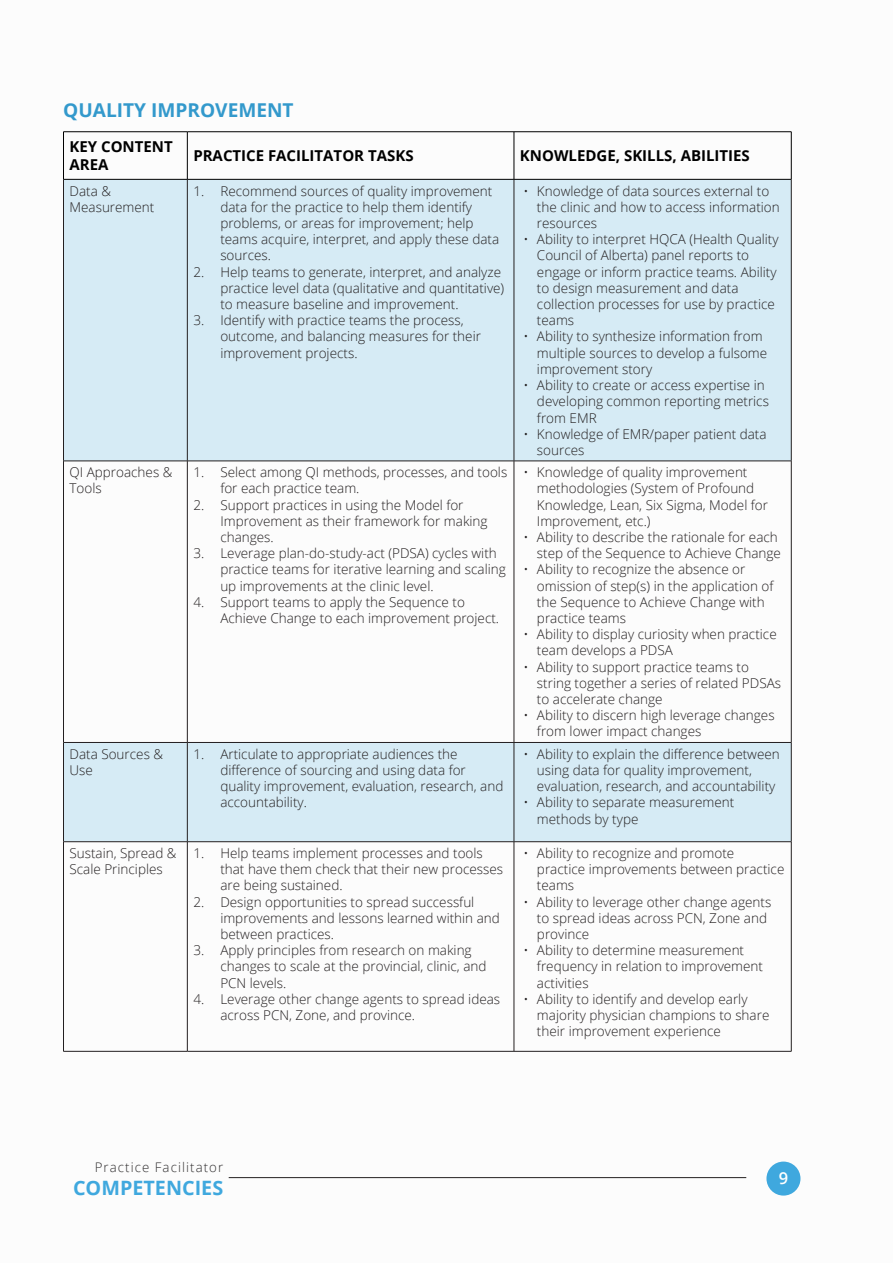
<style>
.page{position:relative;width:893px;height:1263px;background:#fff}
.page>*{position:absolute;margin:0;border:0;box-sizing:border-box;transform-origin:0 0}
.t1{font:700 19.8px "Open Sans";color:#3fa8de}
.t2{font:700 19.05px "Open Sans";color:#39c}
.t3{font:600 16.5px "Open Sans";color:#fff}
.t4{font:700 15px/18px "Open Sans";color:#000}
.t5{font:300 13.5px/16.2px "Open Sans";color:#231f20}
.t6{font:300 13.2px "Open Sans";letter-spacing:.08em;color:#312f30}
</style>
<div class="page">
<svg style="left:64px;top:180px;width:727px;height:661px;fill:#d6ebf5"></svg>
<hr style="left:63px;top:180px;width:1px;height:281px;background:#231f20">
<hr style="left:187px;top:180px;width:1px;height:281px;background:#231f20">
<hr style="left:514px;top:180px;width:1px;height:281px;background:#231f20">
<hr style="left:791px;top:180px;width:1px;height:281px;background:#231f20">
<hr style="left:63px;top:461px;width:1px;height:281px;background:#231f20">
<hr style="left:187px;top:461px;width:1px;height:281px;background:#231f20">
<hr style="left:514px;top:461px;width:1px;height:281px;background:#231f20">
<hr style="left:791px;top:461px;width:1px;height:281px;background:#231f20">
<hr style="left:63px;top:743px;width:1px;height:98px;background:#231f20">
<hr style="left:187px;top:743px;width:1px;height:98px;background:#231f20">
<hr style="left:514px;top:743px;width:1px;height:98px;background:#231f20">
<hr style="left:791px;top:743px;width:1px;height:98px;background:#231f20">
<hr style="left:63px;top:842px;width:1px;height:209px;background:#231f20">
<hr style="left:187px;top:842px;width:1px;height:209px;background:#231f20">
<hr style="left:514px;top:842px;width:1px;height:209px;background:#231f20">
<hr style="left:791px;top:842px;width:1px;height:209px;background:#231f20">
<hr style="left:63px;top:131px;width:124px;height:1px;background:#000">
<hr style="left:63px;top:132px;width:1px;height:47px;background:#000">
<hr style="left:187px;top:131px;width:327px;height:1px;background:#000">
<hr style="left:187px;top:132px;width:1px;height:47px;background:#000">
<hr style="left:514px;top:131px;width:277px;height:1px;background:#000">
<hr style="left:514px;top:132px;width:1px;height:47px;background:#000">
<hr style="left:791px;top:132px;width:1px;height:47px;background:#000">
<hr style="left:63px;top:179px;width:124px;height:1px;background:#000">
<hr style="left:187px;top:179px;width:327px;height:1px;background:#000">
<hr style="left:514px;top:179px;width:277px;height:1px;background:#000">
<hr style="left:63px;top:461px;width:124px;height:1px;background:#231f20">
<hr style="left:187px;top:461px;width:327px;height:1px;background:#231f20">
<hr style="left:514px;top:461px;width:277px;height:1px;background:#231f20">
<hr style="left:63px;top:742px;width:124px;height:1px;background:#231f20">
<hr style="left:187px;top:742px;width:327px;height:1px;background:#231f20">
<hr style="left:514px;top:742px;width:277px;height:1px;background:#231f20">
<hr style="left:63px;top:841px;width:124px;height:1px;background:#231f20">
<hr style="left:187px;top:841px;width:327px;height:1px;background:#231f20">
<hr style="left:514px;top:841px;width:277px;height:1px;background:#231f20">
<hr style="left:63px;top:1051px;width:124px;height:1px;background:#231f20">
<hr style="left:187px;top:1051px;width:327px;height:1px;background:#231f20">
<hr style="left:514px;top:1051px;width:277px;height:1px;background:#231f20">
<div style="left:766px;top:1161px;width:34px;height:34px;background:#3fa8de;border-radius:50%"></div>
<hr style="left:229px;top:1177px;width:517px;height:1px;background:#231f20">
<p class="t2" style="left:63px;top:96px;width:232px">QUALITY IMPROVEMENT</p>
<p class="t4" style="left:70px;top:137px;width:105px">KEY CONTENT<br>AREA</p>
<p class="t4" style="left:193px;top:146px;width:222px">PRACTICE FACILITATOR TASKS</p>
<p class="t4" style="left:520px;top:146px;width:231px">KNOWLEDGE, SKILLS, ABILITIES</p>
<p class="t5" style="left:70px;top:182px;width:86px">Data &amp;<br>Measurement</p>
<p class="t5" style="left:220px;top:182px;width:280px;text-indent:-27px">11. Recommend sources of quality improvement data for the practice to help them identify problems, or areas for improvement; help teams acquire, interpret, and apply these data sources.</p>
<p class="t5" style="left:220px;top:263px;width:285px;text-indent:-27px">22. Help teams to generate, interpret, and analyze practice level data (qualitative and quantitative) to measure baseline and improvement.</p>
<p class="t5" style="left:220px;top:312px;width:262px;text-indent:-27px">33. Identify with practice teams the process, outcome, and balancing measures for their improvement projects.</p>
<p class="t5" style="left:537px;top:182px;width:244px;text-indent:-14px">• Knowledge of data sources external to the clinic and how to access information resources</p>
<p class="t5" style="left:537px;top:231px;width:243px;text-indent:-14px">• Ability to interpret HQCA (Health Quality Council of Alberta) panel reports to engage or inform practice teams. Ability to design measurement and data collection processes for use by practice teams</p>
<p class="t5" style="left:537px;top:328px;width:232px;text-indent:-14px">• Ability to synthesize information from multiple sources to develop a fulsome improvement story</p>
<p class="t5" style="left:537px;top:377px;width:234px;text-indent:-14px">• Ability to create or access expertise in developing common reporting metrics from EMR</p>
<p class="t5" style="left:537px;top:425px;width:231px;text-indent:-14px">• Knowledge of EMR/paper patient data sources</p>
<p class="t5" style="left:70px;top:464px;width:104px">QI Approaches &amp;<br>Tools</p>
<p class="t5" style="left:220px;top:464px;width:288px;text-indent:-27px">11. Select among QI methods, processes, and tools for each practice team.</p>
<p class="t5" style="left:220px;top:496px;width:269px;text-indent:-27px">22. Support practices in using the Model for<br>Improvement as their framework for making changes.</p>
<p class="t5" style="left:220px;top:545px;width:287px;text-indent:-27px">33. Leverage plan-do-study-act (PDSA) cycles with practice teams for iterative learning and scaling up improvements at the clinic level.</p>
<p class="t5" style="left:220px;top:593px;width:280px;text-indent:-27px">44. Support teams to apply the Sequence to<br>Achieve Change to each improvement project.</p>
<p class="t5" style="left:537px;top:464px;width:233px;text-indent:-14px">• Knowledge of quality improvement methodologies (System of Profound<br>Knowledge, Lean, Six Sigma, Model for<br>Improvement, etc.)</p>
<p class="t5" style="left:523px;top:529px;width:259px;text-align:right">• Ability to describe the rationale for each step of the Sequence to Achieve Change</p>
<p class="t5" style="left:537px;top:561px;width:238px;text-indent:-14px">• Ability to recognize the absence or omission of step(s) in the application of the Sequence to Achieve Change with practice teams</p>
<p class="t5" style="left:537px;top:626px;width:241px;text-indent:-14px">• Ability to display curiosity when practice team develops a PDSA</p>
<p class="t5" style="left:537px;top:658px;width:246px;text-indent:-14px">• Ability to support practice teams to string together a series of related PDSAs to accelerate change</p>
<p class="t5" style="left:537px;top:707px;width:239px;text-indent:-14px">• Ability to discern high leverage changes from lower impact changes</p>
<p class="t5" style="left:70px;top:745px;width:95px">Data Sources &amp;<br>Use</p>
<p class="t5" style="left:220px;top:745px;width:285px;text-indent:-27px">11. Articulate to appropriate audiences the difference of sourcing and using data for quality improvement, evaluation, research, and accountability.</p>
<p class="t5" style="left:537px;top:745px;width:244px;text-indent:-14px">• Ability to explain the difference between using data for quality improvement, evaluation, research, and accountability</p>
<p class="t5" style="left:537px;top:794px;width:199px;text-indent:-14px">• Ability to separate measurement methods by type</p>
<p class="t5" style="left:70px;top:845px;width:109px">Sustain, Spread &amp;<br>Scale Principles</p>
<p class="t5" style="left:220px;top:845px;width:284px;text-indent:-27px">11. Help teams implement processes and tools that have them check that their new processes are being sustained.</p>
<p class="t5" style="left:220px;top:893px;width:281px;text-indent:-27px">22. Design opportunities to spread successful improvements and lessons learned within and between practices.</p>
<p class="t5" style="left:220px;top:942px;width:268px;text-indent:-27px">33. Apply principles from research on making changes to scale at the provincial, clinic, and<br>PCN levels.</p>
<p class="t5" style="left:220px;top:990px;width:281px;text-indent:-27px">44. Leverage other change agents to spread ideas across PCN, Zone, and province.</p>
<p class="t5" style="left:537px;top:845px;width:249px;text-indent:-14px">• Ability to recognize and promote practice improvements between practice teams</p>
<p class="t5" style="left:537px;top:893px;width:236px;text-indent:-14px">• Ability to leverage other change agents to spread ideas across PCN, Zone and province</p>
<p class="t5" style="left:537px;top:942px;width:228px;text-indent:-14px">• Ability to determine measurement frequency in relation to improvement activities</p>
<p class="t5" style="left:537px;top:990px;width:234px;text-indent:-14px">• Ability to identify and develop early majority physician champions to share their improvement experience</p>
<p class="t6" style="left:95px;top:1158px;width:130px">Practice Facilitator</p>
<h1 class="t1" style="left:73px;top:1174px;width:152px">COMPETENCIES</h1>
<p class="t3" style="left:779px;top:1166px;width:11px">9</p>
</div>
